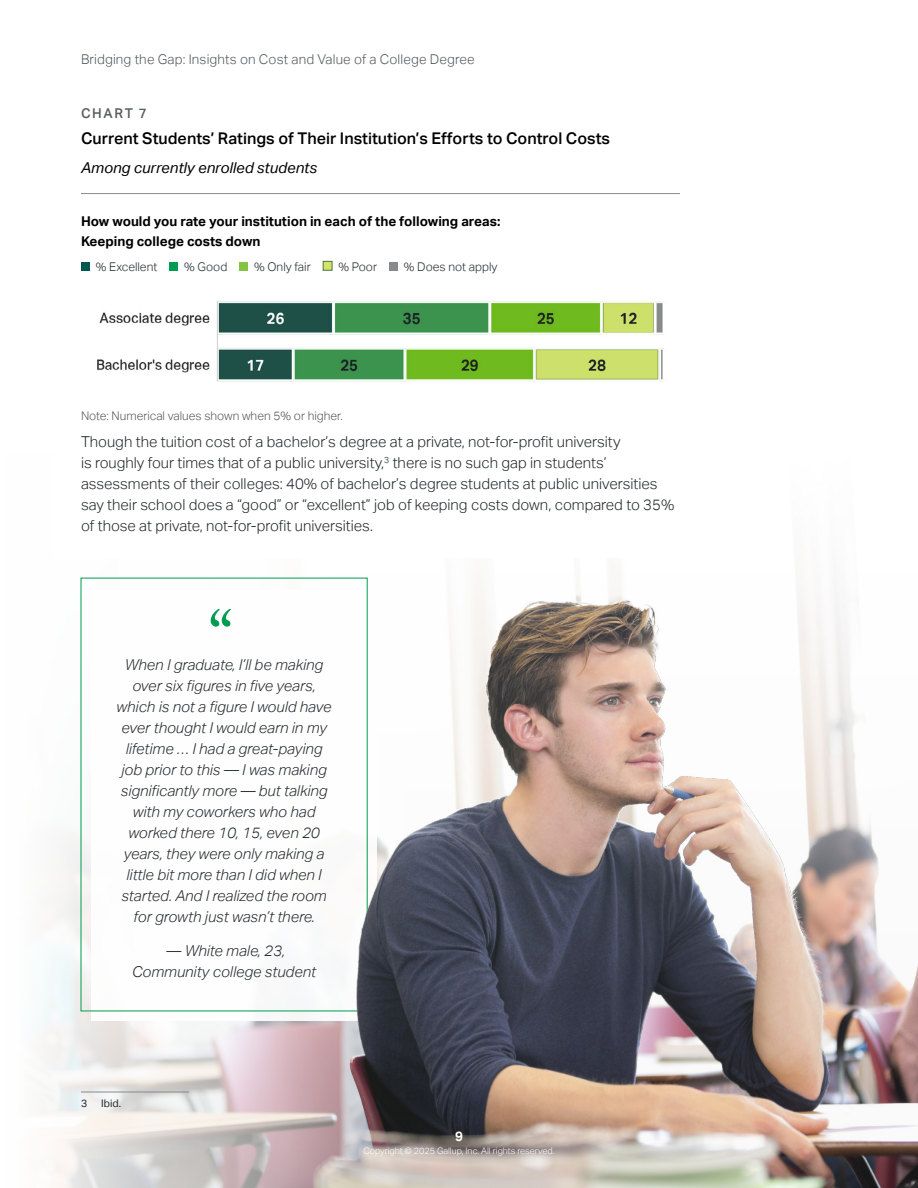
<style>
.page{position:relative;width:918px;height:1188px;background:#fff}
.page>*{position:absolute;margin:0;border:0;box-sizing:border-box;transform-origin:0 0}
.Callouts_body_quoteframe{font:67.5px "Adobe Caslon Pro";color:#009c4f}
.Charts_Tables_element_title_coupled{font:500 16.2px "Aktiv Grotesk";color:#000}
.Body_body_white{font:300 15px/21px "Aktiv Grotesk";color:#23282a}
.Callouts_body_quoteframe-2{font:italic 300 15px/21px "Aktiv Grotesk";color:#23282a;text-align:center}
.Callouts_body_quoteframe_sub{font:italic 300 15px/21px "Aktiv Grotesk";color:#23282a;text-align:center}
.Charts_Tables_element_title_descriptor{font:italic 15px "Aktiv Grotesk";color:#000}
.Charts_Tables_heading{font:700 13.5px/19.5px "Aktiv Grotesk";color:#000}
.t1{font:300 13.5px "Aktiv Grotesk";letter-spacing:.01em;color:#52575a}
.Charts_Tables_element_label{font:500 13.5px "Aktiv Grotesk";letter-spacing:.12em;color:#595e61}
.t2{font:700 13.5px "Aktiv Grotesk";color:#fff}
.t3{font:300 12px "Aktiv Grotesk";color:#23282a}
.Charts_Tables_source{font:300 12px "Aktiv Grotesk";color:#52575a}
.Callouts_footnote_hanging_indent{font:10.5px "Aktiv Grotesk";color:#23282a}
.t4{font:300 9px "Aktiv Grotesk";color:#fff}
.s1{font-style:normal}
</style>
<div class="page">
<img style="left:42px;top:577px;width:270px;height:611px">
<div style="left:92px;top:589px;width:285px;height:432px;background:#fff"></div>
<hr style="left:81px;top:193px;width:599px;height:1px;background:#878b8d">
<div style="left:81px;top:262px;width:9px;height:9px;background:#005851"></div>
<div style="left:169px;top:262px;width:9px;height:9px;background:#009c4f"></div>
<div style="left:239px;top:262px;width:9px;height:9px;background:#85c441"></div>
<div style="left:323px;top:261px;width:9px;height:10px;background:#d4e16a;border:1px solid #497637"></div>
<div style="left:389px;top:262px;width:9px;height:9px;background:#888b8d"></div>
<img style="left:97px;top:301px;width:567px;height:81px">
<hr style="left:81px;top:1092px;width:108px;height:1px;background:#878b8d">
<img style="left:312px;top:562px;width:606px;height:626px">
<p class="t1" style="left:81px;top:51px;width:395px">Bridging the Gap: Insights on Cost and Value of a College Degree</p>
<p class="Charts_Tables_element_label" style="left:81px;top:105px;width:67px">CHART 7</p>
<p class="Charts_Tables_element_title_coupled" style="left:81px;top:129px;width:531px">Current Students’ Ratings of Their Institution’s Efforts to Control Costs</p>
<p class="Charts_Tables_element_title_descriptor" style="left:81px;top:159px;width:238px">Among currently enrolled students</p>
<p class="Charts_Tables_heading" style="left:81px;top:212px;width:421px">How would you rate your institution in each of the following areas:<br>Keeping college costs down</p>
<p class="t3" style="left:96px;top:259px;width:63px">% Excellent</p>
<p class="t3" style="left:184px;top:259px;width:45px">% Good</p>
<p class="t3" style="left:254px;top:259px;width:58px">% Only fair</p>
<p class="t3" style="left:338px;top:259px;width:40px">% Poor</p>
<p class="t3" style="left:404px;top:259px;width:95px">% Does not apply</p>
<p class="Charts_Tables_source" style="left:81px;top:408px;width:263px">Note: Numerical values shown when 5% or higher.</p>
<p class="Body_body_white" style="left:81px;top:432px;width:595px">Though the tuition cost of a bachelor’s degree at a private, not-for-profit university<br>is roughly four times that of a public university,<sup>3</sup> there is no such gap in students’ assessments of their colleges: 40% of bachelor’s degree students at public universities say their school does a “good” or “excellent” job of keeping costs down, compared to 35% of those at private, not-for-profit universities.</p>
<p class="Callouts_body_quoteframe" style="left:209px;top:595px;width:26px">“</p>
<p class="Callouts_body_quoteframe-2" style="left:125px;top:654px;width:200px">When I graduate, I’ll be making</p>
<p class="Callouts_body_quoteframe-2" style="left:117px;top:675px;width:217px">over six figures in five years, which is not a figure I would have ever thought I would earn in my lifetime … I had a great-paying job prior to this — I was making significantly more — but talking with my coworkers who had worked there 10, 15, even 20 years, they were only making a little bit more than I did when I started. And I realized the room for growth just wasn’t there.</p>
<p class="Callouts_body_quoteframe_sub" style="left:132px;top:941px;width:185px"><span class="s1">—</span> White male, 23,<br>Community college student</p>
<p class="Callouts_footnote_hanging_indent" style="left:81px;top:1097px;width:8px">3</p>
<p class="Callouts_footnote_hanging_indent" style="left:101px;top:1097px;width:21px">Ibid.</p>
<p class="t2" style="left:455px;top:1128px;width:9px">9</p>
<p class="t4" style="left:363px;top:1146px;width:193px">Copyright © 2025 Gallup, Inc. All rights reserved.</p>
</div>
